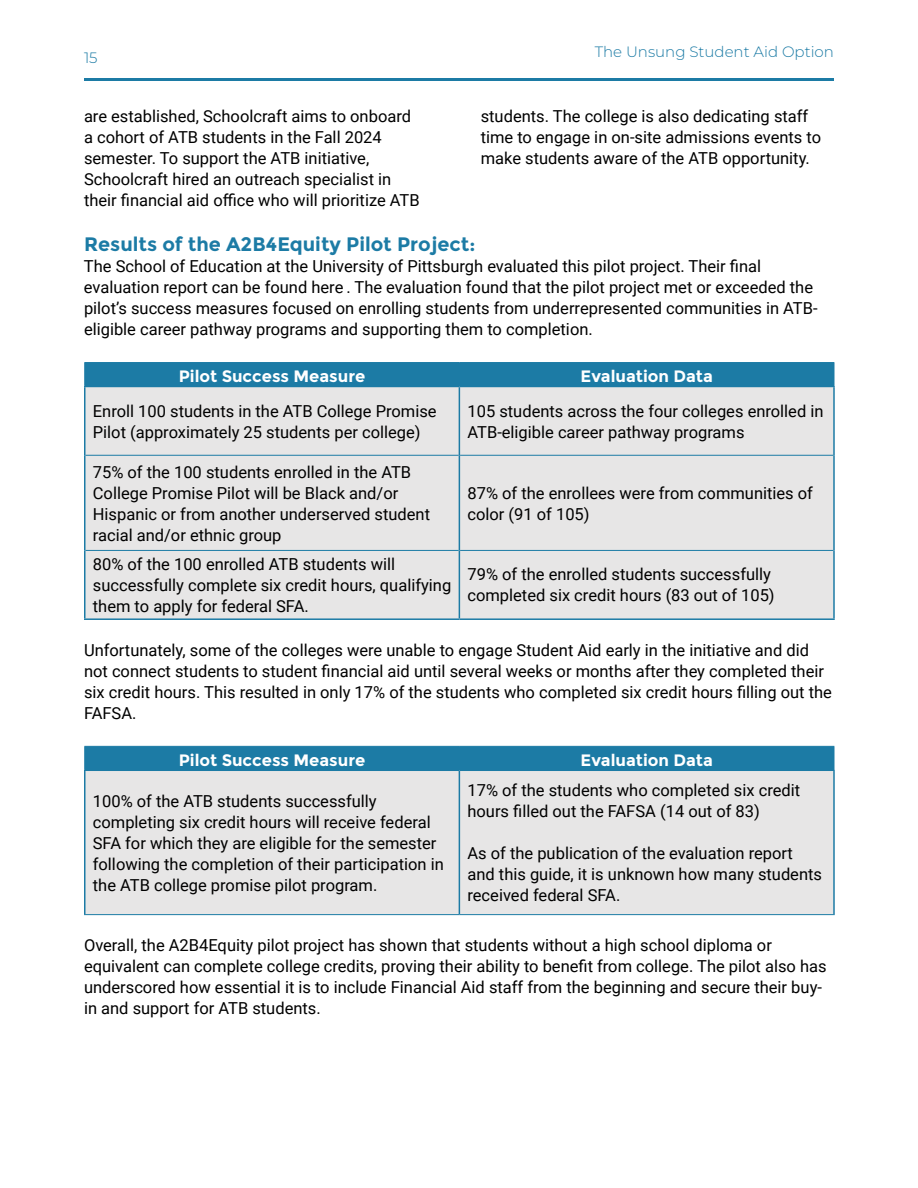
<style>
.page{position:relative;width:918px;height:1188px;background:#fff}
.page>*{position:absolute;margin:0;border:0;box-sizing:border-box;transform-origin:0 0}
.t1{font:700 19.5px "Montserrat";color:#1c7ba5}
.t2{font:16.5px/21px "Roboto";color:#000}
.t3{font:700 16.5px "Montserrat";color:#fff}
.t4{font:100 15px "Montserrat";color:#1c7ba5}
</style>
<div class="page">
<hr style="left:84px;top:78px;width:750px;height:3px;background:#1c7ba5">
<div style="left:86px;top:387px;width:747px;height:231px;background:#e7e6e6"></div>
<hr style="left:84px;top:362px;width:375px;height:1px;background:#1c7ba5">
<hr style="left:459px;top:362px;width:375px;height:1px;background:#1c7ba5">
<div style="left:84px;top:363px;width:751px;height:23px;background:#1c7ba5"></div>
<hr style="left:86px;top:455px;width:373px;height:1px;background:#1c7ba5">
<hr style="left:460px;top:455px;width:373px;height:1px;background:#1c7ba5">
<hr style="left:86px;top:550px;width:373px;height:1px;background:#1c7ba5">
<hr style="left:460px;top:550px;width:373px;height:1px;background:#1c7ba5">
<hr style="left:84px;top:386px;width:375px;height:1px;background:#1c7ba5">
<hr style="left:84px;top:387px;width:2px;height:68px;background:#1c7ba5">
<hr style="left:459px;top:386px;width:376px;height:1px;background:#1c7ba5">
<hr style="left:459px;top:387px;width:1px;height:68px;background:#1c7ba5">
<hr style="left:833px;top:387px;width:2px;height:68px;background:#1c7ba5">
<hr style="left:84px;top:455px;width:2px;height:95px;background:#1c7ba5">
<hr style="left:459px;top:455px;width:1px;height:95px;background:#1c7ba5">
<hr style="left:833px;top:455px;width:2px;height:95px;background:#1c7ba5">
<hr style="left:84px;top:550px;width:2px;height:68px;background:#1c7ba5">
<hr style="left:459px;top:550px;width:1px;height:68px;background:#1c7ba5">
<hr style="left:833px;top:550px;width:2px;height:68px;background:#1c7ba5">
<hr style="left:84px;top:618px;width:375px;height:2px;background:#1c7ba5">
<hr style="left:459px;top:618px;width:376px;height:2px;background:#1c7ba5">
<div style="left:86px;top:771px;width:747px;height:143px;background:#e7e6e6"></div>
<div style="left:84px;top:746px;width:751px;height:24px;background:#1c7ba5"></div>
<hr style="left:84px;top:914px;width:375px;height:1px;background:#1c7ba5">
<hr style="left:459px;top:914px;width:376px;height:1px;background:#1c7ba5">
<hr style="left:84px;top:770px;width:375px;height:1px;background:#1c7ba5">
<hr style="left:84px;top:771px;width:2px;height:143px;background:#1c7ba5">
<hr style="left:459px;top:770px;width:376px;height:1px;background:#1c7ba5">
<hr style="left:459px;top:771px;width:1px;height:143px;background:#1c7ba5">
<hr style="left:833px;top:771px;width:2px;height:143px;background:#1c7ba5">
<p class="t4" style="left:84px;top:48px;width:15px">15</p>
<p class="t4" style="left:595px;top:42px;width:241px">The Unsung Student Aid Option</p>
<p class="t2" style="left:84px;top:105px;width:337px">are established, Schoolcraft aims to onboard a cohort of ATB students in the Fall 2024 semester. To support the ATB initiative, Schoolcraft hired an outreach specialist in their financial aid office who will prioritize ATB</p>
<p class="t2" style="left:481px;top:105px;width:342px">students. The college is also dedicating staff time to engage in on-site admissions events to make students aware of the ATB opportunity.</p>
<p class="t1" style="left:84px;top:233px;width:393px">Results of the A2B4Equity Pilot Project:</p>
<p class="t2" style="left:84px;top:255px;width:735px">The School of Education at the University of Pittsburgh evaluated this pilot project. Their final evaluation report can be found here . The evaluation found that the pilot project met or exceeded the pilot’s success measures focused on enrolling students from underrepresented communities in ATB&shy;eligible career pathway programs and supporting them to completion.</p>
<p class="t3" style="left:179px;top:367px;width:188px">Pilot Success Measure</p>
<p class="t3" style="left:581px;top:367px;width:134px">Evaluation Data</p>
<p class="t2" style="left:93px;top:400px;width:345px">Enroll 100 students in the ATB College Promise<br>Pilot (approximately 25 students per college)</p>
<p class="t2" style="left:467px;top:400px;width:358px">105 students across the four colleges enrolled in<br>ATB-eligible career pathway programs</p>
<p class="t2" style="left:93px;top:461px;width:339px">75% of the 100 students enrolled in the ATB College Promise Pilot will be Black and/or Hispanic or from another underserved student racial and/or ethnic group</p>
<p class="t2" style="left:467px;top:482px;width:347px">87% of the enrollees were from communities of color (91 of 105)</p>
<p class="t2" style="left:93px;top:553px;width:360px">80% of the 100 enrolled ATB students will successfully complete six credit hours, qualifying them to apply for federal SFA.</p>
<p class="t2" style="left:467px;top:563px;width:309px">79% of the enrolled students successfully completed six credit hours (83 out of 105)</p>
<p class="t2" style="left:84px;top:639px;width:749px">Unfortunately, some of the colleges were unable to engage Student Aid early in the initiative and did not connect students to student financial aid until several weeks or months after they completed their six credit hours. This resulted in only 17% of the students who completed six credit hours filling out the FAFSA.</p>
<p class="t3" style="left:179px;top:750px;width:188px">Pilot Success Measure</p>
<p class="t3" style="left:581px;top:750px;width:134px">Evaluation Data</p>
<p class="t2" style="left:93px;top:790px;width:352px">100% of the ATB students successfully completing six credit hours will receive federal SFA for which they are eligible for the semester following the completion of their participation in the ATB college promise pilot program.</p>
<p class="t2" style="left:467px;top:779px;width:334px">17% of the students who completed six credit hours filled out the FAFSA (14 out of 83)</p>
<p class="t2" style="left:467px;top:842px;width:356px">As of the publication of the evaluation report and this guide, it is unknown how many students received federal SFA.</p>
<p class="t2" style="left:84px;top:934px;width:744px">Overall, the A2B4Equity pilot project has shown that students without a high school diploma or equivalent can complete college credits, proving their ability to benefit from college. The pilot also has underscored how essential it is to include Financial Aid staff from the beginning and secure their buy&shy;in and support for ATB students.</p>
</div>
